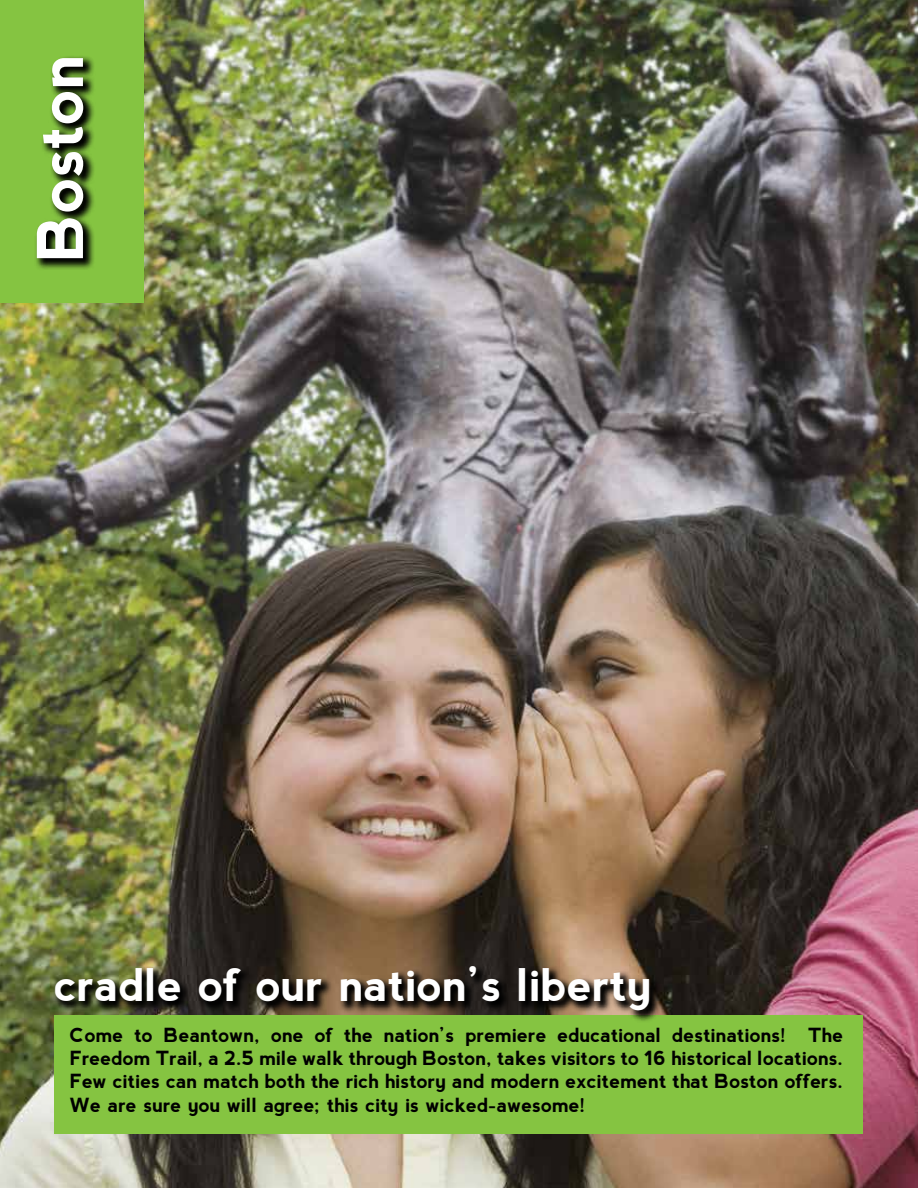
<style>
.page{position:relative;width:918px;height:1188px;background:#fff}
.page>*{position:absolute;margin:0;border:0;box-sizing:border-box;transform-origin:0 0}
.t1{font:700 63px "nevis";color:#fff}
.t2{font:700 45px "nevis";color:#fff}
.t3{font:700 19.5px/23.4px "nevis";color:#000;text-align:justify}
</style>
<div class="page">
<img style="left:0;top:0;width:918px;height:1188px">
<div style="left:0;top:0;width:144px;height:302px;background:#85c441"></div>
<div style="left:55px;top:1015px;width:808px;height:118px;background:#85c441"></div>
<svg style="left:52px;top:964px;width:610px;height:59px;background:#4a4a2b"></svg>
<svg style="left:36px;top:56px;width:58px;height:213px"></svg>
<h1 class="t1" style="left:24px;top:261px;width:209px;rotate:-90deg">Boston</h1>
<h2 class="t2" style="left:54px;top:960px;width:599px">cradle of our nation’s liberty</h2>
<p class="t3" style="left:70px;top:1023px;width:775px">Come to Beantown, one of the nation’s premiere educational destinations! The Freedom Trail, a 2.5 mile walk through Boston, takes visitors to 16 historical locations.<br>Few cities can match both the rich history and modern excitement that Boston offers.<br>We are sure you will agree; this city is wicked-awesome!</p>
</div>
